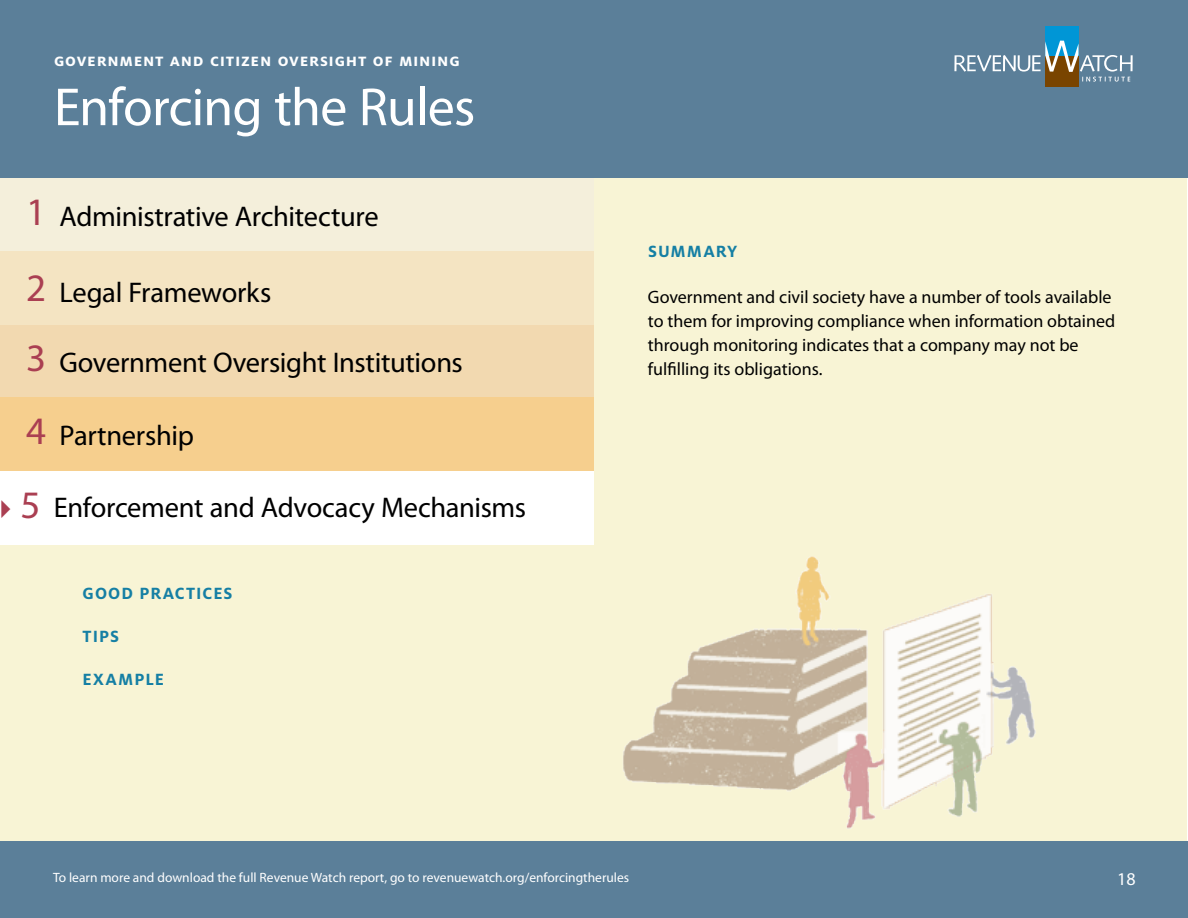
<style>
.page{position:relative;width:1188px;height:918px;background:#fff}
.page>*{position:absolute;margin:0;border:0;box-sizing:border-box;transform-origin:0 0}
.t1{font:54px "Myriad Pro";letter-spacing:-.015em;color:#fff}
.t2{font:39px/75.6px "Myriad Pro";color:#aa3f52}
.t3{font:28.5px "Myriad Pro";letter-spacing:-.015em;color:#000}
.t4{font:18px/24px "Myriad Pro";color:#000}
.t5{font:700 18px "Milo OT";letter-spacing:.04em;color:#fff}
.t6{font:700 18px "Milo OT";letter-spacing:.055em;color:#157fa4}
.t7{font:18px "Myriad Pro";color:#fff}
.t8{font:13.5px "Myriad Pro";color:#fff}
</style>
<div class="page">
<div style="left:1px;top:0;width:1186px;height:918px;background:#f8f4d5"></div>
<div style="left:0;top:0;width:1188px;height:177px;background:#5b7f99"></div>
<div style="left:1px;top:841px;width:1187px;height:77px;background:#5b7f99"></div>
<div style="left:1045px;top:26px;width:34px;height:30px;background:#0096d6"></div>
<div style="left:1045px;top:56px;width:34px;height:30px;background:#794400"></div>
<svg style="left:954px;top:41px;width:179px;height:41px"></svg>
<div style="left:1px;top:178px;width:593px;height:74px;background:#f4efdb"></div>
<div style="left:1px;top:252px;width:593px;height:73px;background:#f4e4c2"></div>
<div style="left:1px;top:325px;width:593px;height:73px;background:#f2d9b0"></div>
<div style="left:1px;top:398px;width:593px;height:73px;background:#f6cf8e"></div>
<div style="left:1px;top:471px;width:593px;height:73px;background:#fff"></div>
<img style="left:623px;top:556px;width:413px;height:273px">
<p class="t5" style="left:54px;top:51px;width:407px">government and citizen oversight of mining</p>
<h1 class="t1" style="left:54px;top:74px;width:423px">Enforcing the Rules</h1>
<h2 class="t2" style="left:26px;top:174px;width:22px">1<br>2</h2>
<h3 class="t3" style="left:59px;top:199px;width:321px">Administrative Architecture</h3>
<h3 class="t3" style="left:59px;top:274px;width:213px">Legal Frameworks</h3>
<h2 class="t2" style="left:26px;top:322px;width:22px;line-height:72.6px">3<br>4</h2>
<h3 class="t3" style="left:59px;top:345px;width:405px">Government Oversight Institutions</h3>
<h3 class="t3" style="left:59px;top:418px;width:136px">Partnership</h3>
<h2 class="t2" style="left:-10px;top:466px;width:52px">✔5</h2>
<h3 class="t3" style="left:54px;top:490px;width:474px">Enforcement and Advocacy Mechanisms</h3>
<p class="t6" style="left:83px;top:583px;width:151px">GOOD PRACTICES</p>
<p class="t6" style="left:83px;top:626px;width:38px">TIPS</p>
<p class="t6" style="left:83px;top:669px;width:83px">EXAMPLE</p>
<p class="t6" style="left:648px;top:241px;width:91px">Summary</p>
<p class="t4" style="left:648px;top:285px;width:469px">Government and civil society have a number of tools available to them for improving compliance when information obtained through monitoring indicates that a company may not be fulfilling its obligations.</p>
<p class="t8" style="left:53px;top:869px;width:578px">To learn more and download the full Revenue Watch report, go to revenuewatch.org/enforcingtherules</p>
<p class="t7" style="left:1117px;top:868px;width:20px">18</p>
</div>
